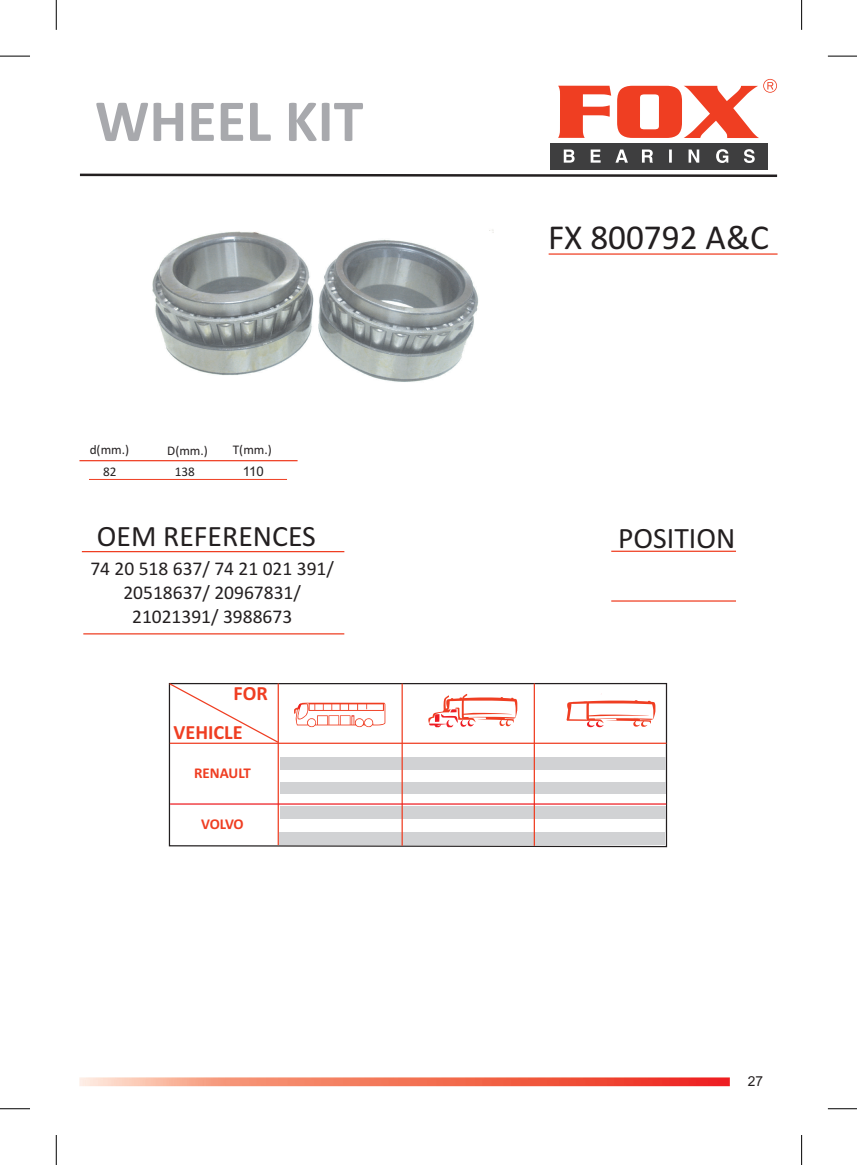
<style>
.page{position:relative;width:857px;height:1165px;background:#fff}
.page>*{position:absolute;margin:0;border:0;box-sizing:border-box;transform-origin:0 0}
.t1{font:700 60px "Calibri";color:#a8a9ad}
.t2{font:35.25px "Calibri";color:#231f20}
.t3{font:29.75px "Calibri";color:#231f20}
.t4{font:700 20.25px "Calibri";color:#ef3e22}
.t5{font:19.5px/23.8px "Calibri";color:#231f20;text-align:center}
.t6{font:700 15px "Calibri";letter-spacing:-.01em;color:#ef3e22}
.t7{font:13.75px "Arial";color:#231f20}
.t8{font:13.25px "Calibri";color:#231f20}
.t9{font:13.25px "Arial";color:#231f20}
</style>
<div class="page">
<hr style="left:79px;top:460px;width:218px;height:1px;background:#ef3e22">
<hr style="left:89px;top:479px;width:198px;height:1px;background:#ef3e22">
<img style="left:79px;top:1077px;width:651px;height:9px">
<hr style="left:83px;top:633px;width:261px;height:1px;background:#ef3e22">
<svg style="left:168px;top:682px;width:499px;height:166px"></svg>
<svg style="left:294px;top:703px;width:91px;height:24px"></svg>
<div style="left:279px;top:832px;width:385px;height:13px;background:#d1d2d4"></div>
<svg style="left:428px;top:694px;width:89px;height:33px"></svg>
<svg style="left:566px;top:694px;width:89px;height:33px"></svg>
<hr style="left:170px;top:743px;width:496px;height:1px;background:#ef3e22">
<hr style="left:278px;top:683px;width:1px;height:162px;background:#ef3e22">
<div style="left:280px;top:745px;width:385px;height:12px;background:#fff"></div>
<div style="left:280px;top:782px;width:385px;height:12px;background:#d1d2d4"></div>
<div style="left:280px;top:794px;width:385px;height:13px;background:#fff"></div>
<div style="left:280px;top:807px;width:385px;height:12px;background:#d1d2d4"></div>
<div style="left:280px;top:757px;width:385px;height:12px;background:#d1d2d4"></div>
<svg style="left:168px;top:682px;width:112px;height:62px"></svg>
<hr style="left:401px;top:684px;width:2px;height:162px;background:#ef3e22">
<hr style="left:533px;top:683px;width:2px;height:163px;background:#ef3e22">
<hr style="left:548px;top:253px;width:229px;height:2px;background:#ef3e22">
<img style="left:152px;top:229px;width:341px;height:153px">
<hr style="left:611px;top:551px;width:125px;height:1px;background:#ef3e22">
<hr style="left:82px;top:551px;width:262px;height:1px;background:#ef3e22">
<div style="left:550px;top:143px;width:217px;height:26px;background:#3e3e3f"></div>
<svg style="left:563px;top:150px;width:11px;height:13px"></svg>
<svg style="left:590px;top:150px;width:10px;height:13px"></svg>
<svg style="left:615px;top:150px;width:13px;height:13px"></svg>
<svg style="left:642px;top:150px;width:11px;height:13px"></svg>
<svg style="left:669px;top:150px;width:3px;height:13px"></svg>
<svg style="left:688px;top:150px;width:11px;height:13px"></svg>
<svg style="left:558px;top:79px;width:219px;height:59px"></svg>
<svg style="left:716px;top:149px;width:12px;height:14px"></svg>
<svg style="left:744px;top:149px;width:10px;height:14px"></svg>
<svg style="left:79px;top:173px;width:699px;height:4px"></svg>
<hr style="left:170px;top:803px;width:496px;height:2px;background:#ee1d23">
<hr style="left:611px;top:600px;width:125px;height:2px;background:#ef3e22">
<hr style="left:0;top:1108px;width:30px;height:1px;background:#000">
<hr style="left:56px;top:1135px;width:1px;height:30px;background:#000">
<hr style="left:0;top:56px;width:30px;height:1px;background:#000">
<hr style="left:56px;top:0;width:1px;height:30px;background:#000">
<svg style="left:828px;top:56px;width:29px;height:1px"></svg>
<hr style="left:801px;top:0;width:1px;height:30px;background:#000">
<svg style="left:828px;top:1108px;width:29px;height:1px"></svg>
<hr style="left:801px;top:1135px;width:1px;height:30px;background:#000">
<h1 class="t1" style="left:95px;top:96px;width:270px">WHEEL KIT</h1>
<p class="t8" style="left:90px;top:444px;width:41px">d(mm.)</p>
<p class="t8" style="left:167px;top:445px;width:42px">D(mm.)</p>
<p class="t8" style="left:233px;top:444px;width:40px">T(mm.)</p>
<p class="t8" style="left:103px;top:466px;width:15px">82</p>
<p class="t8" style="left:175px;top:466px;width:22px">138</p>
<p class="t9" style="left:243px;top:466px;width:23px">110</p>
<h2 class="t2" style="left:548px;top:222px;width:222px">FX 800792 A&amp;C</h2>
<h3 class="t3" style="left:97px;top:524px;width:221px">OEM REFERENCES</h3>
<h3 class="t3" style="left:618px;top:526px;width:119px">POSITION</h3>
<p class="t5" style="left:90px;top:558px;width:245px">74 20 518 637/ 74 21 021 391/<br>20518637/ 20967831/<br>21021391/ 3988673</p>
<p class="t4" style="left:234px;top:685px;width:36px">FOR</p>
<p class="t4" style="left:173px;top:724px;width:71px">VEHICLE</p>
<p class="t6" style="left:194px;top:767px;width:58px">RENAULT</p>
<p class="t6" style="left:201px;top:818px;width:44px">VOLVO</p>
<p class="t7" style="left:747px;top:1076px;width:17px">27</p>
</div>
